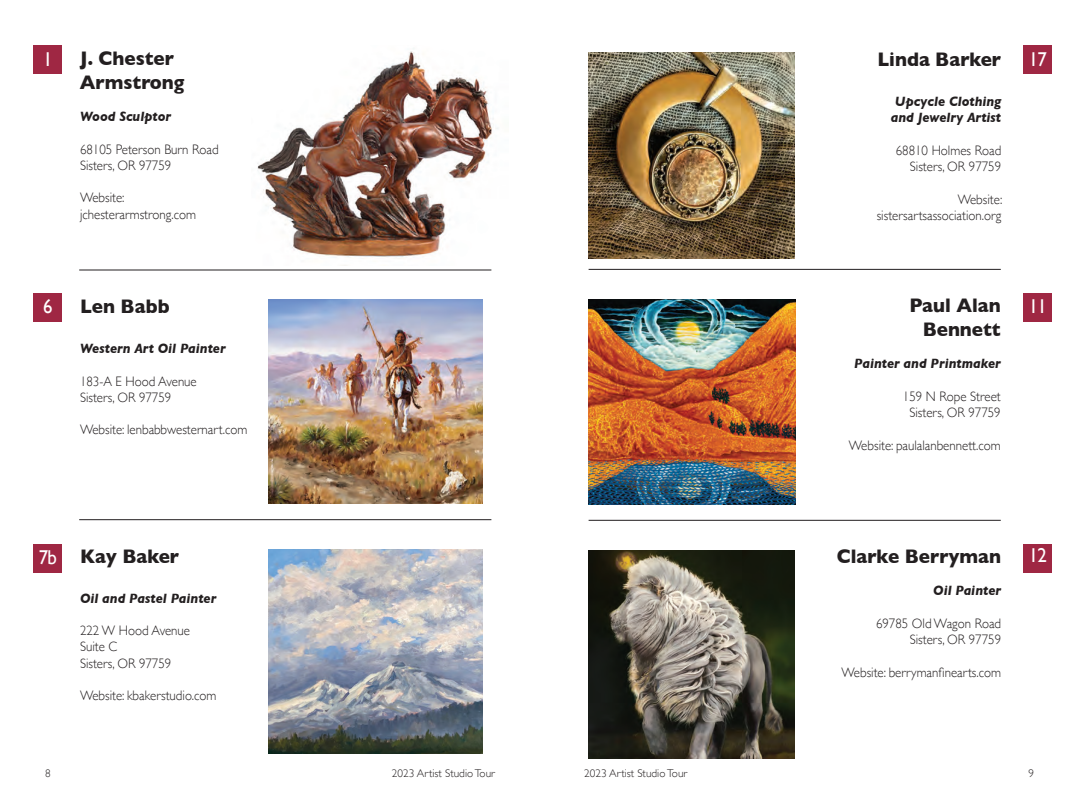
<style>
.page{position:relative;width:1080px;height:810px;background:#fff}
.page>*{position:absolute;margin:0;border:0;box-sizing:border-box;transform-origin:0 0}
.ArtistPage{font:700 20px/23.8px "Gill Sans";color:#231f20;scale:.94 1}
.ArtistNumberPage{font:20px "Gill Sans";letter-spacing:-.04em;color:#fff;scale:.94 1}
.ArtistAddressPage{font:300 13.75px/16.2px "Gill Sans";color:#231f20;scale:.94 1}
.ArtistMediumPage{font:italic 700 13.75px/16.2px "Gill Sans";color:#231f20;text-align:center;scale:.94 1}
.t1{font:300 11.25px "Gill Sans";color:#231f20}
</style>
<div class="page">
<div style="left:34px;top:45px;width:28px;height:28px;background:#9f2743"></div>
<div style="left:34px;top:294px;width:28px;height:28px;background:#9f2743"></div>
<div style="left:34px;top:545px;width:28px;height:28px;background:#9f2743"></div>
<hr style="left:589px;top:269px;width:412px;height:1px;background:#231f20">
<hr style="left:79px;top:270px;width:412px;height:1px;background:#231f20">
<hr style="left:79px;top:519px;width:412px;height:1px;background:#231f20">
<hr style="left:589px;top:520px;width:412px;height:1px;background:#231f20">
<div style="left:1024px;top:45px;width:28px;height:28px;background:#9f2743"></div>
<div style="left:1024px;top:294px;width:28px;height:28px;background:#9f2743"></div>
<div style="left:1024px;top:545px;width:28px;height:28px;background:#9f2743"></div>
<img style="left:589px;top:52px;width:206px;height:207px">
<img style="left:257px;top:48px;width:241px;height:218px">
<img style="left:589px;top:300px;width:206px;height:205px">
<img style="left:269px;top:300px;width:213px;height:204px">
<img style="left:589px;top:551px;width:206px;height:207px">
<img style="left:269px;top:549px;width:213px;height:204px">
<p class="ArtistNumberPage" style="left:43px;top:48px;width:12px">1</p>
<p class="ArtistPage" style="left:80px;top:46px;width:113px">J. Chester<br>Armstrong</p>
<p class="ArtistMediumPage" style="left:80px;top:108px;width:98px">Wood Sculptor</p>
<p class="ArtistAddressPage" style="left:80px;top:140px;width:149px">68105 Peterson Burn Road<br>Sisters, OR 97759</p>
<p class="ArtistAddressPage" style="left:80px;top:189px;width:125px">Website: jchesterarmstrong.com</p>
<p class="ArtistPage" style="left:877px;top:47px;width:133px">Linda Barker</p>
<p class="ArtistMediumPage" style="left:891px;top:93px;width:119px">Upcycle Clothing and Jewelry Artist</p>
<p class="ArtistAddressPage" style="left:896px;top:142px;width:114px">68810 Holmes Road</p>
<p class="ArtistAddressPage" style="left:910px;top:158px;width:99px">Sisters, OR 97759</p>
<p class="ArtistAddressPage" style="left:877px;top:190px;width:135px;text-align:right">Website: sistersartsassociation.org</p>
<p class="ArtistNumberPage" style="left:1029px;top:48px;width:21px">17</p>
<p class="ArtistNumberPage" style="left:43px;top:295px;width:12px">6</p>
<p class="ArtistPage" style="left:80px;top:294px;width:97px">Len Babb</p>
<p class="ArtistMediumPage" style="left:80px;top:340px;width:157px">Western Art Oil Painter</p>
<p class="ArtistAddressPage" style="left:80px;top:372px;width:126px">183-A E Hood Avenue<br>Sisters, OR 97759</p>
<p class="ArtistAddressPage" style="left:80px;top:421px;width:180px">Website: lenbabbwesternart.com</p>
<p class="ArtistPage" style="left:910px;top:293px;width:99px;text-align:right">Paul Alan<br>Bennett</p>
<p class="ArtistMediumPage" style="left:854px;top:356px;width:158px">Painter and Printmaker</p>
<p class="ArtistAddressPage" style="left:903px;top:388px;width:106px">159 N Rope Street</p>
<p class="ArtistAddressPage" style="left:909px;top:404px;width:99px">Sisters, OR 97759</p>
<p class="ArtistAddressPage" style="left:849px;top:436px;width:163px">Website: paulalanbennett.com</p>
<p class="ArtistNumberPage" style="left:1029px;top:295px;width:21px">11</p>
<p class="ArtistNumberPage" style="left:39px;top:545px;width:21px">7b</p>
<p class="ArtistPage" style="left:80px;top:544px;width:107px">Kay Baker</p>
<p class="ArtistMediumPage" style="left:80px;top:590px;width:147px">Oil and Pastel Painter</p>
<p class="ArtistAddressPage" style="left:80px;top:622px;width:119px">222 W Hood Avenue<br>Suite C<br>Sisters, OR 97759</p>
<p class="ArtistAddressPage" style="left:80px;top:687px;width:147px">Website: kbakerstudio.com</p>
<p class="ArtistPage" style="left:837px;top:544px;width:176px">Clarke Berryman</p>
<p class="ArtistMediumPage" style="left:933px;top:583px;width:74px">Oil Painter</p>
<p class="ArtistAddressPage" style="left:876px;top:615px;width:135px">69785 Old Wagon Road</p>
<p class="ArtistAddressPage" style="left:910px;top:631px;width:99px">Sisters, OR 97759</p>
<p class="ArtistAddressPage" style="left:842px;top:663px;width:171px">Website: berrymanfinearts.com</p>
<p class="ArtistNumberPage" style="left:1029px;top:544px;width:21px">12</p>
<p class="t1" style="left:45px;top:765px;width:7px">8</p>
<p class="t1" style="left:392px;top:765px;width:105px">2023 Artist Studio Tour</p>
<p class="t1" style="left:584px;top:765px;width:105px">2023 Artist Studio Tour</p>
<p class="t1" style="left:1029px;top:765px;width:7px">9</p>
</div>
